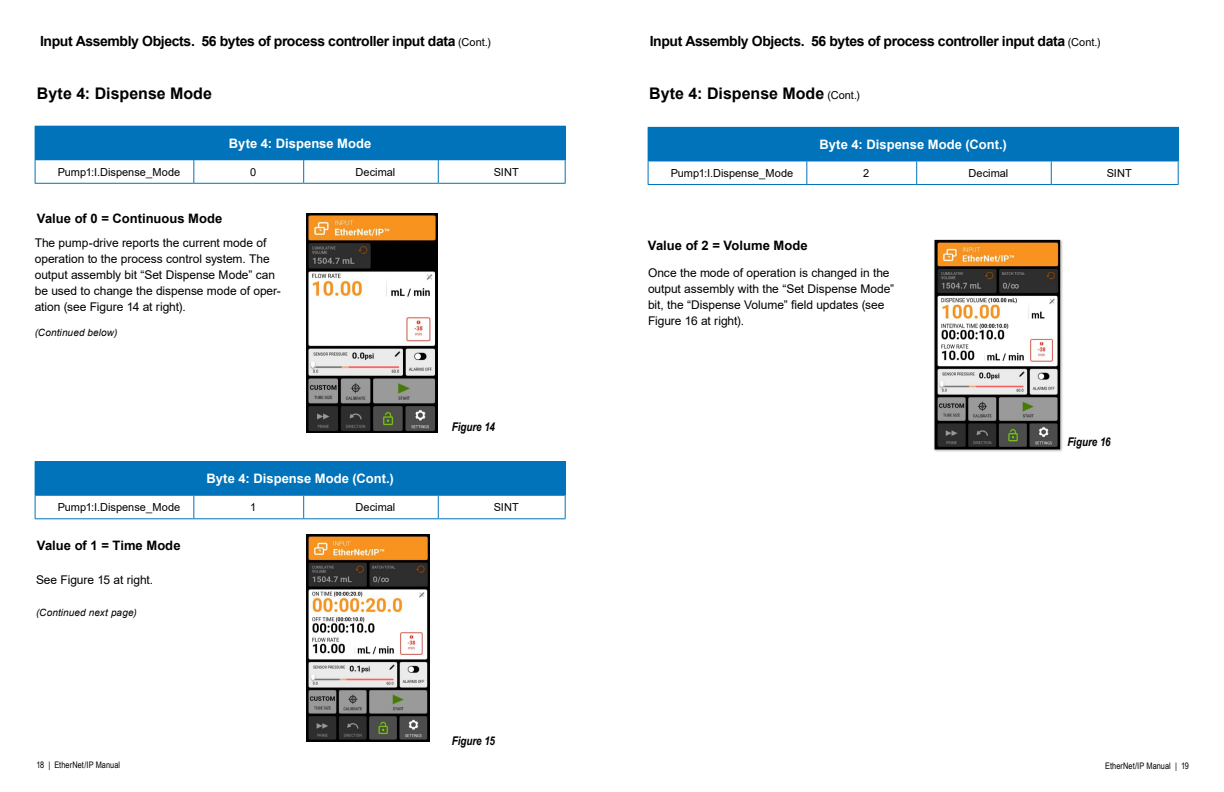
<style>
.page{position:relative;width:1224px;height:792px;background:#fff}
.page>*{position:absolute;margin:0;border:0;box-sizing:border-box;transform-origin:0 0}
.Subhead_01_Cont{font:700 16px "Arial";color:#000}
.Subhead_01{font:700 16px "Arial";color:#000}
.subhead_black_14{font:700 14px "Arial";letter-spacing:-.03em;color:#000}
.table_headers{font:700 13px "Arial";color:#fff}
.subhead_black_13{font:700 13px "Arial";color:#000}
.text_left_black{font:12px/16px "Arial";letter-spacing:-.005em;color:#000}
.text_figures_center{font:italic 700 12px "Arial Narrow";color:#000}
.table_text_center{font:11px "Arial";color:#000}
.text_continued{font:italic 10px "Arial";letter-spacing:.01em;color:#000}
.t1{font:9px "Arial Narrow";letter-spacing:.005em;color:#000}
.s1{font-weight:400;font-size:11px}
</style>
<div class="page">
<div style="left:648px;top:127px;width:530px;height:34px;background:#0073ba"></div>
<hr style="left:1051px;top:127px;width:128px;height:1px;background:#0073ba">
<hr style="left:1178px;top:128px;width:1px;height:33px;background:#0073ba">
<hr style="left:648px;top:161px;width:159px;height:1px;background:#0073ba">
<svg style="left:648px;top:161px;width:1px;height:23px"></svg>
<hr style="left:807px;top:161px;width:110px;height:1px;background:#0073ba">
<svg style="left:806px;top:161px;width:1px;height:23px"></svg>
<hr style="left:917px;top:161px;width:134px;height:1px;background:#0073ba">
<svg style="left:916px;top:161px;width:1px;height:23px"></svg>
<hr style="left:1051px;top:161px;width:128px;height:1px;background:#0073ba">
<svg style="left:1051px;top:161px;width:1px;height:23px"></svg>
<svg style="left:1178px;top:161px;width:1px;height:23px"></svg>
<hr style="left:648px;top:184px;width:159px;height:1px;background:#0073ba">
<hr style="left:807px;top:184px;width:110px;height:1px;background:#0073ba">
<hr style="left:917px;top:184px;width:134px;height:1px;background:#0073ba">
<hr style="left:1051px;top:184px;width:128px;height:1px;background:#0073ba">
<svg style="left:933px;top:239px;width:130px;height:213px"></svg>
<img style="left:937px;top:242px;width:121px;height:205px">
<div style="left:935px;top:240px;width:125px;height:209px;border:1px solid #000"></div>
<div style="left:35px;top:126px;width:530px;height:34px;background:#0073ba"></div>
<hr style="left:438px;top:126px;width:128px;height:1px;background:#0073ba">
<hr style="left:565px;top:127px;width:1px;height:32px;background:#0073ba">
<svg style="left:35px;top:160px;width:1px;height:23px"></svg>
<svg style="left:193px;top:160px;width:1px;height:23px"></svg>
<svg style="left:303px;top:160px;width:1px;height:23px"></svg>
<hr style="left:438px;top:159px;width:128px;height:1px;background:#0073ba">
<svg style="left:438px;top:160px;width:1px;height:23px"></svg>
<svg style="left:565px;top:160px;width:1px;height:23px"></svg>
<hr style="left:35px;top:183px;width:159px;height:1px;background:#0073ba">
<hr style="left:194px;top:183px;width:110px;height:1px;background:#0073ba">
<hr style="left:304px;top:183px;width:134px;height:1px;background:#0073ba">
<hr style="left:438px;top:183px;width:128px;height:1px;background:#0073ba">
<div style="left:35px;top:462px;width:530px;height:33px;background:#0073ba"></div>
<hr style="left:35px;top:461px;width:159px;height:1px;background:#0073ba">
<hr style="left:194px;top:461px;width:110px;height:1px;background:#0073ba">
<hr style="left:304px;top:461px;width:134px;height:1px;background:#0073ba">
<hr style="left:438px;top:461px;width:128px;height:1px;background:#0073ba">
<hr style="left:565px;top:462px;width:1px;height:33px;background:#0073ba">
<hr style="left:35px;top:495px;width:159px;height:1px;background:#0073ba">
<svg style="left:35px;top:496px;width:1px;height:22px"></svg>
<hr style="left:194px;top:495px;width:110px;height:1px;background:#0073ba">
<svg style="left:193px;top:496px;width:1px;height:22px"></svg>
<hr style="left:304px;top:495px;width:134px;height:1px;background:#0073ba">
<svg style="left:303px;top:496px;width:1px;height:22px"></svg>
<hr style="left:438px;top:495px;width:128px;height:1px;background:#0073ba">
<svg style="left:438px;top:496px;width:1px;height:22px"></svg>
<svg style="left:565px;top:496px;width:1px;height:22px"></svg>
<hr style="left:35px;top:518px;width:159px;height:1px;background:#0073ba">
<hr style="left:194px;top:518px;width:110px;height:1px;background:#0073ba">
<hr style="left:304px;top:518px;width:134px;height:1px;background:#0073ba">
<hr style="left:438px;top:518px;width:128px;height:1px;background:#0073ba">
<img style="left:306px;top:213px;width:132px;height:220px">
<img style="left:306px;top:534px;width:124px;height:207px">
<p class="subhead_black_14" style="left:40px;top:31px;width:452px">Input Assembly Objects. 56 bytes of process controller input data <span class="s1">(Cont.)</span></p>
<p class="Subhead_01" style="left:37px;top:82px;width:177px">Byte 4: Dispense Mode</p>
<p class="table_headers" style="left:229px;top:134px;width:144px">Byte 4: Dispense Mode</p>
<p class="table_text_center" style="left:58px;top:164px;width:124px">Pump1:I.Dispense_Mode</p>
<p class="table_text_center" style="left:250px;top:164px;width:8px">0</p>
<p class="table_text_center" style="left:356px;top:164px;width:41px">Decimal</p>
<p class="table_text_center" style="left:494px;top:164px;width:27px">SINT</p>
<p class="subhead_black_13" style="left:37px;top:209px;width:187px">Value of 0 = Continuous Mode</p>
<p class="text_left_black" style="left:35px;top:235px;width:247px">The pump-drive reports the current mode of operation to the process control system. The output assembly bit “Set Dispense Mode” can be used to change the dispense mode of oper&shy;ation (see Figure 14 at right).</p>
<p class="text_continued" style="left:35px;top:326px;width:84px">(Continued below)</p>
<p class="table_headers" style="left:206px;top:469px;width:189px">Byte 4: Dispense Mode (Cont.)</p>
<p class="text_figures_center" style="left:452px;top:418px;width:45px">Figure 14</p>
<p class="table_text_center" style="left:58px;top:500px;width:124px">Pump1:I.Dispense_Mode</p>
<p class="table_text_center" style="left:250px;top:500px;width:8px">1</p>
<p class="table_text_center" style="left:356px;top:500px;width:41px">Decimal</p>
<p class="table_text_center" style="left:494px;top:500px;width:27px">SINT</p>
<p class="subhead_black_13" style="left:37px;top:536px;width:145px">Value of 1 = Time Mode</p>
<p class="text_left_black" style="left:36px;top:572px;width:119px">See Figure 15 at right.</p>
<p class="text_continued" style="left:36px;top:606px;width:102px">(Continued next page)</p>
<p class="text_figures_center" style="left:452px;top:732px;width:45px">Figure 15</p>
<p class="subhead_black_14" style="left:650px;top:31px;width:452px">Input Assembly Objects. 56 bytes of process controller input data <span class="s1">(Cont.)</span></p>
<p class="Subhead_01_Cont" style="left:649px;top:82px;width:212px">Byte 4: Dispense Mode <span class="s1">(Cont.)</span></p>
<p class="table_headers" style="left:819px;top:135px;width:189px">Byte 4: Dispense Mode (Cont.)</p>
<p class="table_text_center" style="left:671px;top:165px;width:124px">Pump1:I.Dispense_Mode</p>
<p class="table_text_center" style="left:863px;top:165px;width:8px">2</p>
<p class="table_text_center" style="left:969px;top:165px;width:41px">Decimal</p>
<p class="table_text_center" style="left:1107px;top:165px;width:27px">SINT</p>
<p class="subhead_black_13" style="left:648px;top:237px;width:161px">Value of 2 = Volume Mode</p>
<p class="text_left_black" style="left:648px;top:264px;width:248px">Once the mode of operation is changed in the output assembly with the “Set Dispense Mode” bit, the “Dispense Volume” field updates (see Figure 16 at right).</p>
<p class="text_figures_center" style="left:1067px;top:433px;width:45px">Figure 16</p>
<p class="t1" style="left:36px;top:758px;width:85px">18 | EtherNet/IP Manual</p>
<p class="t1" style="left:1105px;top:759px;width:85px">EtherNet/IP Manual | 19</p>
</div>
